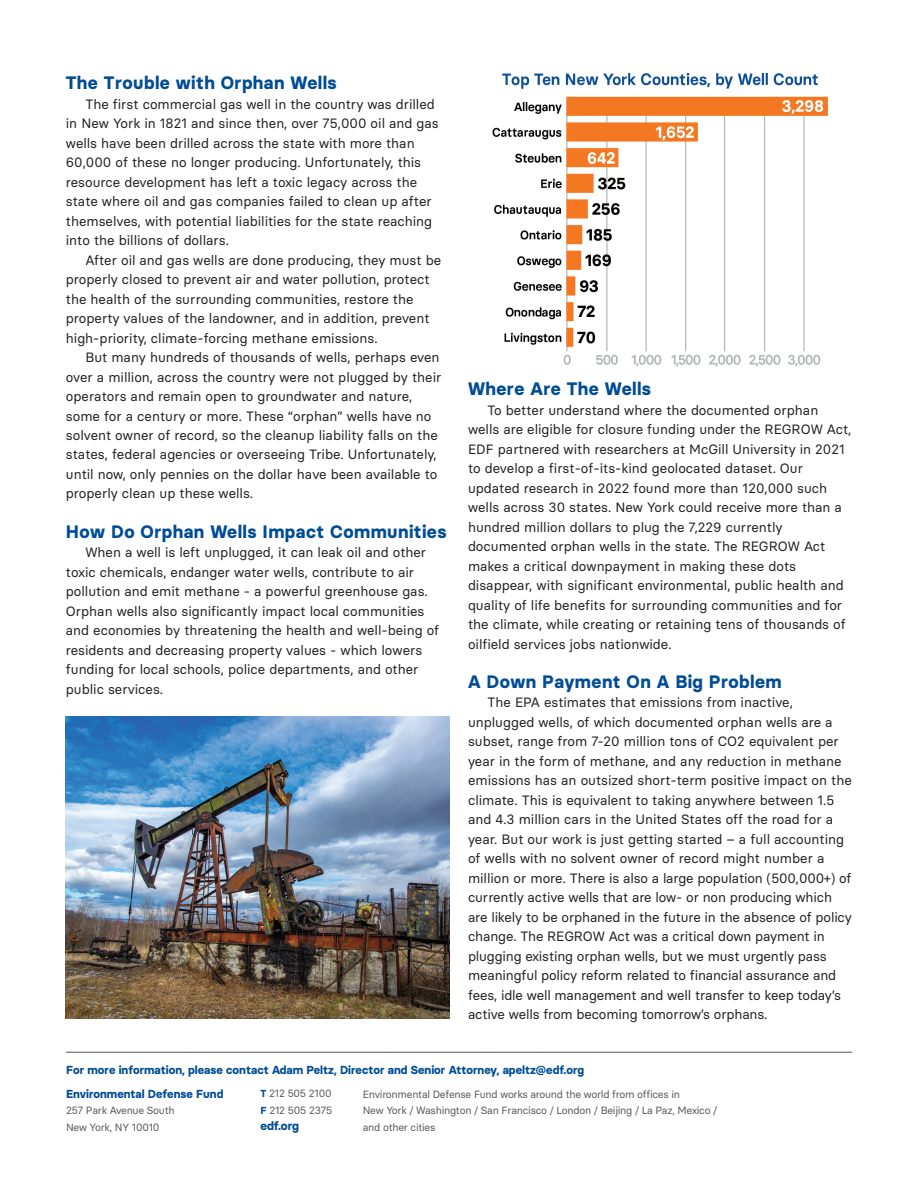
<style>
.page{position:relative;width:918px;height:1188px;background:#fff}
.page>*{position:absolute;margin:0;border:0;box-sizing:border-box;transform-origin:0 0}
.t1{font:700 18px "Basier Circle";letter-spacing:.025em;color:#014d95}
.t2{font:13.5px/19.5px "Basier Circle";color:#231f20}
.t3{font:700 12px "Basier Circle";letter-spacing:-.01em;color:#014d95}
.t4{font:700 11.7px "Basier Circle";color:#014d95}
.t5{font:10.5px/16.5px "Basier Circle";letter-spacing:-.025em;color:#57585a}
.s1{font-weight:700;font-size:10.2px;color:#014d95}
</style>
<div class="page">
<hr style="left:66px;top:1052px;width:786px;height:1px;background:#57585a">
<img style="left:492px;top:72px;width:336px;height:295px">
<img style="left:66px;top:716px;width:384px;height:302px">
<h1 class="t1" style="left:66px;top:72px;width:272px">The Trouble with Orphan Wells</h1>
<p class="t2" style="left:66px;top:94px;width:374px;text-indent:19px">The first commercial gas well in the country was drilled in New York in 1821 and since then, over 75,000 oil and gas wells have been drilled across the state with more than 60,000 of these no longer producing. Unfortunately, this resource development has left a toxic legacy across the state where oil and gas companies failed to clean up after themselves, with potential liabilities for the state reaching into the billions of dollars.</p>
<p class="t2" style="left:66px;top:250px;width:377px;text-indent:19px">After oil and gas wells are done producing, they must be properly closed to prevent air and water pollution, protect the health of the surrounding communities, restore the property values of the landowner, and in addition, prevent high-priority, climate-forcing methane emissions.</p>
<p class="t2" style="left:66px;top:347px;width:377px;text-indent:19px">But many hundreds of thousands of wells, perhaps even over a million, across the country were not plugged by their operators and remain open to groundwater and nature, some for a century or more. These “orphan” wells have no solvent owner of record, so the cleanup liability falls on the states, federal agencies or overseeing Tribe. Unfortunately, until now, only pennies on the dollar have been available to properly clean up these wells.</p>
<h1 class="t1" style="left:66px;top:520px;width:382px">How Do Orphan Wells Impact Communities</h1>
<p class="t2" style="left:66px;top:542px;width:375px;text-indent:19px">When a well is left unplugged, it can leak oil and other toxic chemicals, endanger water wells, contribute to air pollution and emit methane - a powerful greenhouse gas.<br>Orphan wells also significantly impact local communities and economies by threatening the health and well-being of residents and decreasing property values - which lowers funding for local schools, police departments, and other public services.</p>
<h1 class="t1" style="left:468px;top:378px;width:185px">Where Are The Wells</h1>
<p class="t2" style="left:468px;top:400px;width:385px;text-indent:19px">To better understand where the documented orphan wells are eligible for closure funding under the REGROW Act, EDF partnered with researchers at McGill University in 2021 to develop a first-of-its-kind geolocated dataset. Our updated research in 2022 found more than 120,000 such wells across 30 states. New York could receive more than a hundred million dollars to plug the 7,229 currently documented orphan wells in the state. The REGROW Act makes a critical downpayment in making these dots disappear, with significant environmental, public health and quality of life benefits for surrounding communities and for the climate, while creating or retaining tens of thousands of oilfield services jobs nationwide.</p>
<h1 class="t1" style="left:468px;top:670px;width:315px">A Down Payment On A Big Problem</h1>
<p class="t2" style="left:468px;top:692px;width:385px;text-indent:19px">The EPA estimates that emissions from inactive, unplugged wells, of which documented orphan wells are a subset, range from 7-20 million tons of CO2 equivalent per year in the form of methane, and any reduction in methane emissions has an outsized short-term positive impact on the climate. This is equivalent to taking anywhere between 1.5 and 4.3 million cars in the United States off the road for a year. But our work is just getting started – a full accounting of wells with no solvent owner of record might number a million or more. There is also a large population (500,000+) of currently active wells that are low- or non producing which are likely to be orphaned in the future in the absence of policy change. The REGROW Act was a critical down payment in plugging existing orphan wells, but we must urgently pass meaningful policy reform related to financial assurance and fees, idle well management and well transfer to keep today’s active wells from becoming tomorrow’s orphans.</p>
<p class="t4" style="left:66px;top:1062px;width:520px">For more information, please contact Adam Peltz, Director and Senior Attorney, apeltz@edf.org</p>
<p class="t4" style="left:66px;top:1086px;width:159px">Environmental Defense Fund</p>
<p class="t5" style="left:66px;top:1102px;width:110px">257 Park Avenue South<br>New York, NY 10010</p>
<p class="t5" style="left:261px;top:1085px;width:73px"><span class="s1">T</span> 212 505 2100<br><span class="s1">F</span> 212 505 2375</p>
<p class="t3" style="left:261px;top:1119px;width:40px">edf.org</p>
<p class="t5" style="left:363px;top:1086px;width:356px">Environmental Defense Fund works around the world from offices in<br>New York / Washington / San Francisco / London / Beijing / La Paz, Mexico / and other cities</p>
</div>
